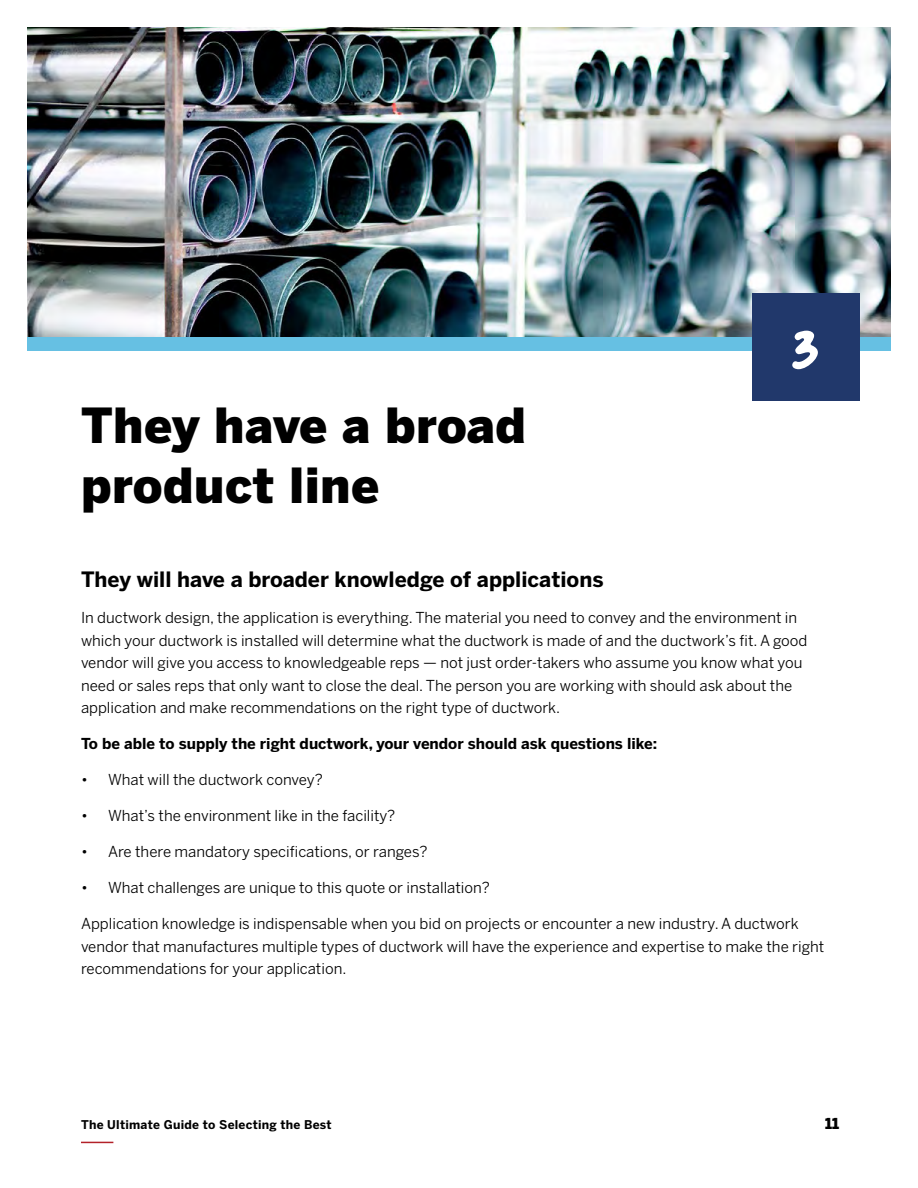
<style>
.page{position:relative;width:918px;height:1188px;background:#fff}
.page>*{position:absolute;margin:0;border:0;box-sizing:border-box;transform-origin:0 0}
.t1{font:120px "Palmer Lake Print";color:#fff}
.t2{font:900 48px/60px "Benton Sans";letter-spacing:.01em;color:#000}
.t3{font:700 21px "Benton Sans";color:#000}
.t4{font:15px/22.5px "Benton Sans";color:#000}
.t5{font:700 15px "Benton Sans";color:#000}
.t6{font:900 15px "Benton Sans";color:#000}
.t7{font:700 12px "Benton Sans";letter-spacing:.02em;color:#000}
</style>
<div class="page">
<hr style="left:81px;top:1142px;width:32px;height:1px;background:#b32129">
<img style="left:27px;top:27px;width:864px;height:311px">
<div style="left:27px;top:338px;width:864px;height:13px;background:#66c0e3"></div>
<div style="left:752px;top:293px;width:108px;height:108px;background:#21386b"></div>
<h2 class="t2" style="left:81px;top:395px;width:447px">They have a broad product line</h2>
<h1 class="t1" style="left:791px;top:288px;width:31px">3</h1>
<h3 class="t3" style="left:81px;top:567px;width:524px">They will have a broader knowledge of applications</h3>
<p class="t4" style="left:81px;top:606px;width:728px">In ductwork design, the application is everything. The material you need to convey and the environment in which your ductwork is installed will determine what the ductwork is made of and the ductwork’s fit. A good vendor will give you access to knowledgeable reps — not just order-takers who assume you know what you need or sales reps that only want to close the deal. The person you are working with should ask about the application and make recommendations on the right type of ductwork.</p>
<p class="t5" style="left:81px;top:735px;width:578px">To be able to supply the right ductwork, your vendor should ask questions like:</p>
<p class="t4" style="left:81px;top:768px;width:243px">• What will the ductwork convey?</p>
<p class="t4" style="left:81px;top:804px;width:316px">• What’s the environment like in the facility?</p>
<p class="t4" style="left:81px;top:840px;width:348px">• Are there mandatory specifications, or ranges?</p>
<p class="t4" style="left:81px;top:876px;width:411px">• What challenges are unique to this quote or installation?</p>
<p class="t4" style="left:81px;top:912px;width:745px">Application knowledge is indispensable when you bid on projects or encounter a new industry. A ductwork vendor that manufactures multiple types of ductwork will have the experience and expertise to make the right recommendations for your application.</p>
<p class="t7" style="left:81px;top:1117px;width:252px">The Ultimate Guide to Selecting the Best</p>
<p class="t6" style="left:825px;top:1115px;width:16px">11</p>
</div>
